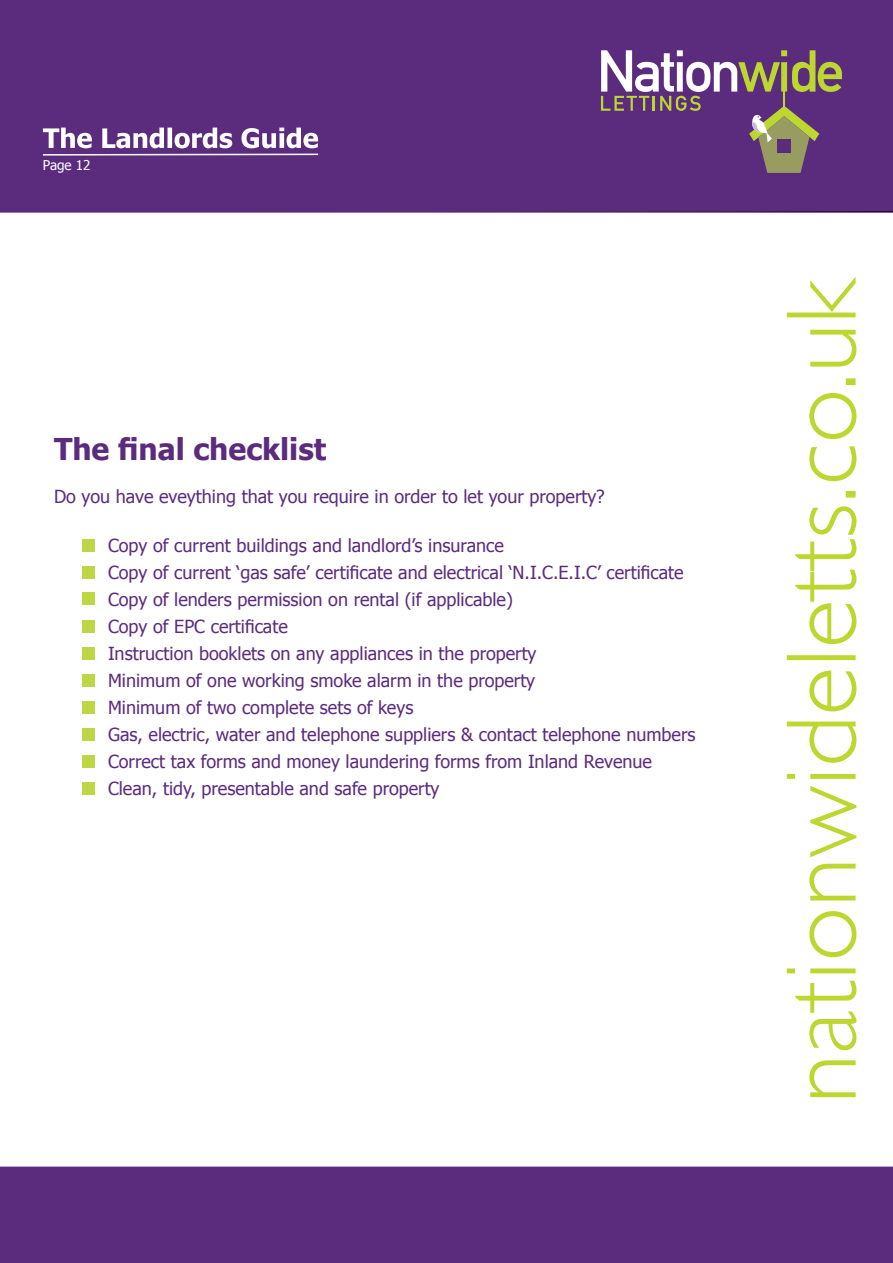
<style>
.page{position:relative;width:893px;height:1263px;background:#fff}
.page>*{position:absolute;margin:0;border:0;box-sizing:border-box;transform-origin:0 0}
.t1{font:700 30px "Tahoma";color:#5b2c7e}
.t2{font:18px "Tahoma";color:#5b2c7e}
.t3{font:13.5px "Tahoma";color:#fff}
</style>
<div class="page">
<div style="left:0;top:0;width:893px;height:213px;background:#5b2c7e"></div>
<svg style="left:601px;top:50px;width:241px;height:123px;background:#765680"></svg>
<hr style="left:783px;top:73px;width:2px;height:36px;background:#bed630">
<div style="left:0;top:1166px;width:893px;height:97px;background:#5b2c7e"></div>
<div style="left:82px;top:539px;width:13px;height:12px;background:#bcd646"></div>
<div style="left:82px;top:566px;width:13px;height:13px;background:#bcd646"></div>
<div style="left:82px;top:593px;width:13px;height:12px;background:#bcd646"></div>
<div style="left:82px;top:620px;width:13px;height:13px;background:#bcd646"></div>
<div style="left:82px;top:647px;width:13px;height:12px;background:#bcd646"></div>
<div style="left:82px;top:701px;width:13px;height:12px;background:#bcd646"></div>
<div style="left:82px;top:755px;width:13px;height:12px;background:#bcd646"></div>
<div style="left:82px;top:728px;width:13px;height:12px;background:#bcd646"></div>
<div style="left:82px;top:674px;width:13px;height:12px;background:#bcd646"></div>
<div style="left:82px;top:782px;width:13px;height:12px;background:#bcd646"></div>
<svg style="left:41px;top:128px;width:279px;height:28px"></svg>
<svg style="left:787px;top:277px;width:69px;height:820px"></svg>
<p class="t3" style="left:43px;top:156px;width:49px">Page 12</p>
<p class="t1" style="left:54px;top:428px;width:274px">The final checklist</p>
<p class="t2" style="left:54px;top:484px;width:552px">Do you have eveything that you require in order to let your property?</p>
<p class="t2" style="left:108px;top:533px;width:397px">Copy of current buildings and landlord’s insurance</p>
<p class="t2" style="left:108px;top:560px;width:577px">Copy of current ‘gas safe’ certificate and electrical ‘N.I.C.E.I.C’ certificate</p>
<p class="t2" style="left:108px;top:587px;width:406px">Copy of lenders permission on rental (if applicable)</p>
<p class="t2" style="left:108px;top:614px;width:181px">Copy of EPC certificate</p>
<p class="t2" style="left:108px;top:641px;width:430px">Instruction booklets on any appliances in the property</p>
<p class="t2" style="left:108px;top:668px;width:429px">Minimum of one working smoke alarm in the property</p>
<p class="t2" style="left:108px;top:695px;width:307px">Minimum of two complete sets of keys</p>
<p class="t2" style="left:108px;top:722px;width:589px">Gas, electric, water and telephone suppliers &amp; contact telephone numbers</p>
<p class="t2" style="left:108px;top:749px;width:545px">Correct tax forms and money laundering forms from Inland Revenue</p>
<p class="t2" style="left:108px;top:776px;width:333px">Clean, tidy, presentable and safe property</p>
</div>
